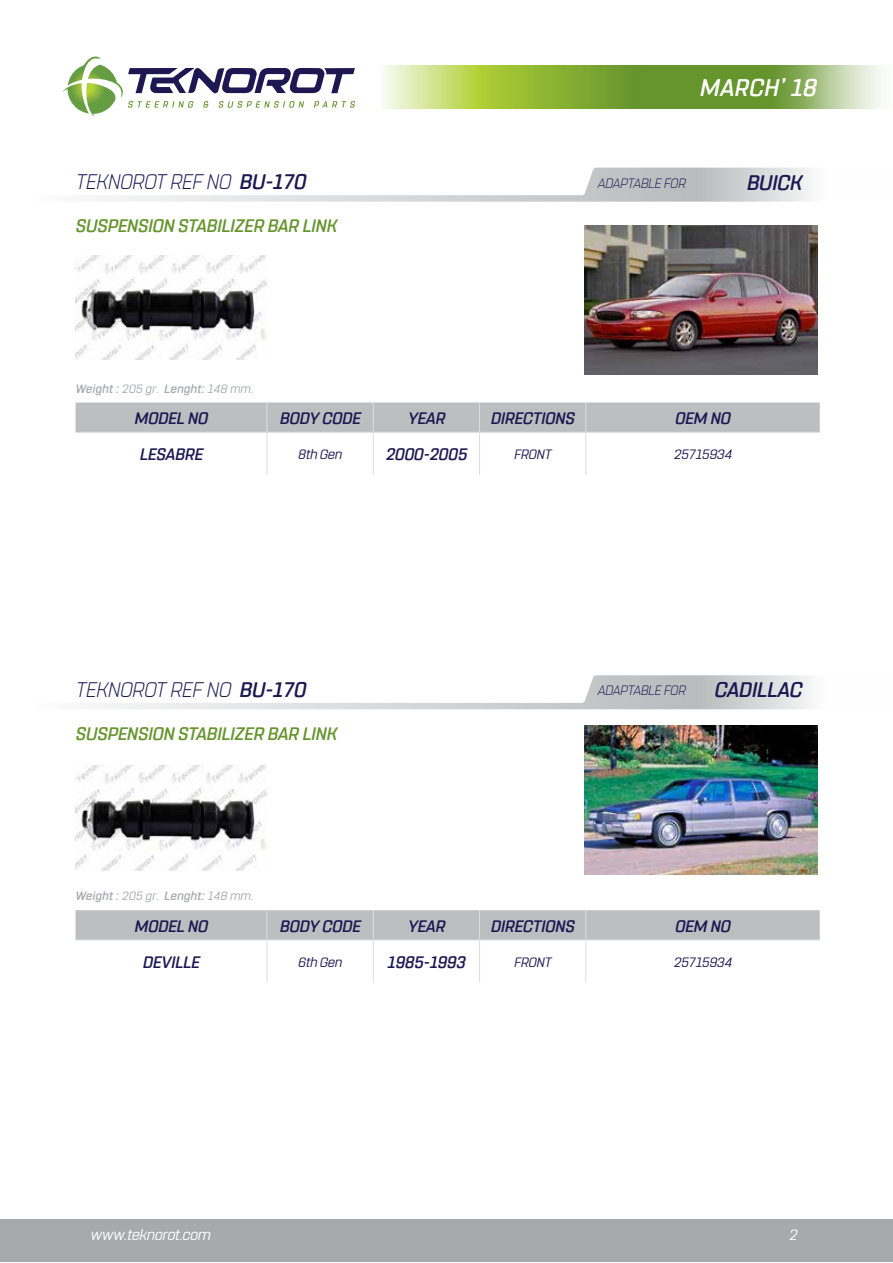
<style>
.page{position:relative;width:893px;height:1263px;background:#fff}
.page>*{position:absolute;margin:0;border:0;box-sizing:border-box;transform-origin:0 0}
.t1{font:italic 500 24px "Rohn Rounded";letter-spacing:.025em;color:#fff}
.t2{font:italic 300 21px "Rohn Rounded";color:#1d1752}
.t3{font:italic 500 21px "Rohn Rounded";color:#1d1752}
.t4{font:italic 500 18px "Rohn Rounded";color:#66952e}
.t5{font:italic 500 16.5px "Rohn Rounded";color:#1d1752}
.t6{font:italic 15px "Rohn Rounded";color:#fff}
.t7{font:italic 13.5px "Rohn Rounded";color:#1d1752}
.t8{font:italic 300 13.5px "Rohn Rounded";color:#1d1752}
.t9{font:italic 500 12px "Rohn Rounded";letter-spacing:.025em;color:#a7a9ac}
.s1{font-weight:500}
.s2{font-weight:400}
</style>
<div class="page">
<div style="left:0;top:1220px;width:893px;height:42px;background:#a7a9ac"></div>
<svg style="left:383px;top:66px;width:500px;height:42px;background:#97b859"></svg>
<svg style="left:62px;top:57px;width:293px;height:59px"></svg>
<svg style="left:103px;top:168px;width:707px;height:34px"></svg>
<div style="left:76px;top:402px;width:744px;height:30px;background:#bcbec0"></div>
<hr style="left:267px;top:402px;width:1px;height:30px;background:#dcddde">
<hr style="left:373px;top:402px;width:1px;height:30px;background:#dcddde">
<hr style="left:479px;top:402px;width:1px;height:30px;background:#dcddde">
<hr style="left:586px;top:402px;width:1px;height:30px;background:#dcddde">
<hr style="left:76px;top:432px;width:191px;height:1px;background:#dcddde">
<hr style="left:267px;top:432px;width:106px;height:1px;background:#dcddde">
<hr style="left:267px;top:432px;width:1px;height:43px;background:#dcddde">
<hr style="left:373px;top:432px;width:107px;height:1px;background:#dcddde">
<hr style="left:373px;top:432px;width:1px;height:43px;background:#dcddde">
<hr style="left:480px;top:432px;width:106px;height:1px;background:#dcddde">
<hr style="left:479px;top:432px;width:1px;height:43px;background:#dcddde">
<hr style="left:586px;top:432px;width:234px;height:1px;background:#dcddde">
<hr style="left:586px;top:432px;width:1px;height:43px;background:#dcddde">
<img style="left:585px;top:225px;width:233px;height:149px">
<img style="left:76px;top:255px;width:191px;height:105px">
<svg style="left:103px;top:675px;width:707px;height:34px"></svg>
<svg style="left:76px;top:910px;width:744px;height:30px;background:#bdbfc1"></svg>
<hr style="left:267px;top:910px;width:1px;height:30px;background:#dcddde">
<hr style="left:373px;top:910px;width:1px;height:30px;background:#dcddde">
<hr style="left:479px;top:910px;width:1px;height:30px;background:#dcddde">
<hr style="left:586px;top:910px;width:1px;height:30px;background:#dcddde">
<hr style="left:76px;top:940px;width:191px;height:1px;background:#dcddde">
<hr style="left:267px;top:940px;width:106px;height:1px;background:#dcddde">
<hr style="left:267px;top:940px;width:1px;height:42px;background:#dcddde">
<hr style="left:373px;top:940px;width:107px;height:1px;background:#dcddde">
<hr style="left:373px;top:940px;width:1px;height:42px;background:#dcddde">
<hr style="left:480px;top:940px;width:106px;height:1px;background:#dcddde">
<hr style="left:479px;top:940px;width:1px;height:42px;background:#dcddde">
<hr style="left:586px;top:940px;width:234px;height:1px;background:#dcddde">
<hr style="left:586px;top:940px;width:1px;height:42px;background:#dcddde">
<img style="left:584px;top:725px;width:234px;height:149px">
<img style="left:76px;top:765px;width:191px;height:105px">
<h1 class="t1" style="left:700px;top:74px;width:118px">MARCH’ 18</h1>
<p class="t2" style="left:76px;top:170px;width:232px">TEKNOROT REF NO <span class="s1">BU-170</span></p>
<p class="t8" style="left:598px;top:175px;width:89px">ADAPTABLE FOR</p>
<p class="t4" style="left:76px;top:216px;width:263px">SUSPENSION STABILIZER BAR LINK</p>
<p class="t3" style="left:747px;top:170px;width:57px">BUICK</p>
<p class="t9" style="left:76px;top:381px;width:179px">Weight : <span class="s2">205 gr.</span> Lenght: <span class="s2">148 mm.</span></p>
<p class="t5" style="left:135px;top:409px;width:75px">MODEL NO</p>
<p class="t5" style="left:280px;top:409px;width:82px">BODY CODE</p>
<p class="t5" style="left:408px;top:409px;width:39px">YEAR</p>
<p class="t5" style="left:491px;top:409px;width:85px">DIRECTIONS</p>
<p class="t5" style="left:675px;top:409px;width:57px">OEM NO</p>
<p class="t5" style="left:140px;top:445px;width:65px">LESABRE</p>
<p class="t7" style="left:298px;top:446px;width:45px">8th Gen</p>
<p class="t5" style="left:386px;top:445px;width:83px">2000-2005</p>
<p class="t7" style="left:514px;top:446px;width:39px">FRONT</p>
<p class="t7" style="left:674px;top:446px;width:60px">25715934</p>
<p class="t2" style="left:76px;top:677px;width:232px">TEKNOROT REF NO <span class="s1">BU-170</span></p>
<p class="t8" style="left:598px;top:683px;width:89px">ADAPTABLE FOR</p>
<p class="t4" style="left:76px;top:723px;width:263px">SUSPENSION STABILIZER BAR LINK</p>
<p class="t3" style="left:714px;top:678px;width:89px">CADILLAC</p>
<p class="t9" style="left:76px;top:889px;width:179px">Weight : <span class="s2">205 gr.</span> Lenght: <span class="s2">148 mm.</span></p>
<p class="t5" style="left:135px;top:916px;width:75px">MODEL NO</p>
<p class="t5" style="left:280px;top:916px;width:82px">BODY CODE</p>
<p class="t5" style="left:408px;top:916px;width:39px">YEAR</p>
<p class="t5" style="left:491px;top:916px;width:85px">DIRECTIONS</p>
<p class="t5" style="left:675px;top:916px;width:57px">OEM NO</p>
<p class="t5" style="left:143px;top:952px;width:58px">DEVILLE</p>
<p class="t7" style="left:298px;top:954px;width:45px">6th Gen</p>
<p class="t5" style="left:387px;top:952px;width:80px">1985-1993</p>
<p class="t7" style="left:514px;top:954px;width:39px">FRONT</p>
<p class="t7" style="left:674px;top:954px;width:60px">25715934</p>
<p class="t6" style="left:91px;top:1226px;width:122px">www.teknorot.com</p>
<p class="t6" style="left:789px;top:1226px;width:10px">2</p>
</div>
